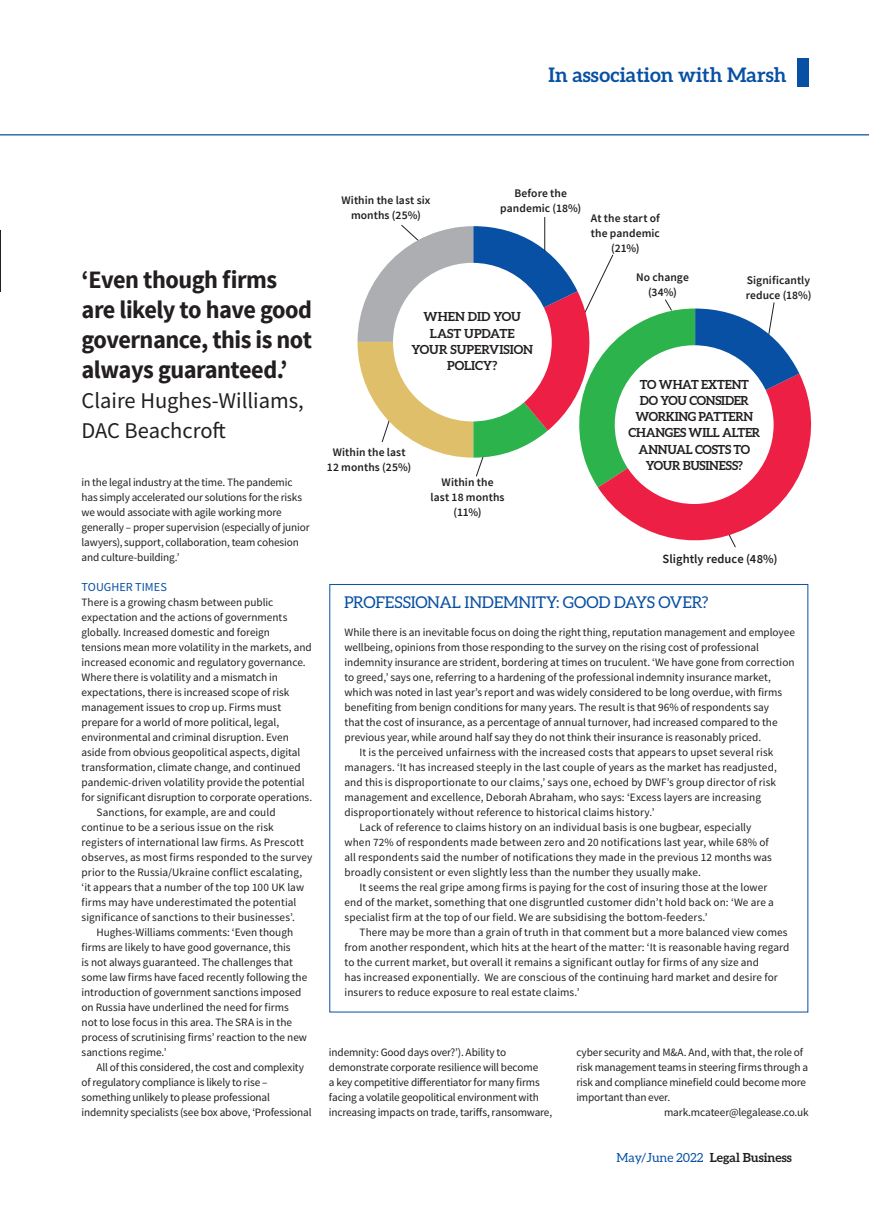
<style>
.page{position:relative;width:869px;height:1205px;background:#fff}
.page>*{position:absolute;margin:0;border:0;box-sizing:border-box;transform-origin:0 0}
.t1{font:700 25px/30px "Source Sans Pro";letter-spacing:-.02em;color:#231f20}
.t2{font:22.5px/30px "Source Sans Pro";color:#231f20}
.t3{font:700 20px "Aleo";color:#0850a3}
.t4{font:16.25px "Aleo";letter-spacing:-.01em;color:#0850a3}
.t5{font:700 12.5px/16.2px "Aleo";letter-spacing:-.015em;color:#231f20;text-align:center}
.t6{font:600 12.5px "Source Sans Pro";letter-spacing:.005em;color:#231f20}
.t7{font:12.25px "Source Sans Pro";color:#0850a3}
.t8{font:600 11.5px/15px "Source Sans Pro";letter-spacing:.01em;color:#231f20;text-align:center}
.t9{font:11.25px/15px "Source Sans Pro";color:#231f20}
.s1{font-weight:400;color:#0850a3}
</style>
<div class="page">
<div style="left:797px;top:58px;width:11px;height:28px;background:#0850a3"></div>
<hr style="left:0;top:134px;width:868px;height:1px;background:#0850a3">
<hr style="left:0;top:230px;width:1px;height:61px;background:#231f20">
<svg style="left:357px;top:225px;width:453px;height:322px"></svg>
<div style="left:614px;top:345px;width:159px;height:159px;background:#fff;border-radius:50%"></div>
<hr style="left:544px;top:217px;width:1px;height:34px;background:#231f20">
<h3 class="t3" style="left:548px;top:63px;width:239px">In association with Marsh</h3>
<h1 class="t1" style="left:81px;top:266px;width:232px">‘Even though firms are likely to have good governance, this is not always guaranteed.’</h1>
<h2 class="t2" style="left:81px;top:385px;width:224px">Claire Hughes-Williams,<br>DAC Beachcroft</h2>
<p class="t9" style="left:81px;top:475px;width:229px">in the legal industry at the time. The pandemic has simply accelerated our solutions for the risks we would associate with agile working more generally – proper supervision (especially of junior lawyers), support, collaboration, team cohesion and culture-building.’</p>
<p class="t7" style="left:81px;top:579px;width:87px">TOUGHER TIMES</p>
<p class="t9" style="left:81px;top:595px;width:193px">There is a growing chasm between public</p>
<p class="t9" style="left:81px;top:610px;width:207px">expectation and the actions of governments</p>
<p class="t9" style="left:81px;top:625px;width:190px">globally. Increased domestic and foreign</p>
<p class="t9" style="left:81px;top:640px;width:231px">tensions mean more volatility in the markets, and</p>
<p class="t9" style="left:81px;top:655px;width:225px">increased economic and regulatory governance.</p>
<p class="t9" style="left:81px;top:670px;width:198px">Where there is volatility and a mismatch in</p>
<p class="t9" style="left:81px;top:685px;width:209px">expectations, there is increased scope of risk</p>
<p class="t9" style="left:81px;top:700px;width:201px">management issues to crop up. Firms must</p>
<p class="t9" style="left:81px;top:715px;width:199px">prepare for a world of more political, legal,</p>
<p class="t9" style="left:81px;top:730px;width:209px">environmental and criminal disruption. Even</p>
<p class="t9" style="left:81px;top:745px;width:220px">aside from obvious geopolitical aspects, digital</p>
<p class="t9" style="left:81px;top:760px;width:220px">transformation, climate change, and continued</p>
<p class="t9" style="left:81px;top:775px;width:224px">pandemic-driven volatility provide the potential</p>
<p class="t9" style="left:81px;top:790px;width:232px">for significant disruption to corporate operations.</p>
<p class="t9" style="left:96px;top:805px;width:180px">Sanctions, for example, are and could</p>
<p class="t9" style="left:81px;top:820px;width:193px">continue to be a serious issue on the risk</p>
<p class="t9" style="left:81px;top:835px;width:224px">registers of international law firms. As Prescott</p>
<p class="t9" style="left:81px;top:850px;width:232px">observes, as most firms responded to the survey</p>
<p class="t9" style="left:81px;top:865px;width:222px">prior to the Russia/Ukraine conflict escalating,</p>
<p class="t9" style="left:81px;top:880px;width:224px">‘it appears that a number of the top 100 UK law</p>
<p class="t9" style="left:81px;top:895px;width:216px">firms may have underestimated the potential</p>
<p class="t9" style="left:81px;top:910px;width:215px">significance of sanctions to their businesses’.</p>
<p class="t9" style="left:96px;top:925px;width:198px">Hughes-Williams comments: ‘Even though</p>
<p class="t9" style="left:81px;top:940px;width:210px">firms are likely to have good governance, this</p>
<p class="t9" style="left:81px;top:955px;width:213px">is not always guaranteed. The challenges that</p>
<p class="t9" style="left:81px;top:970px;width:227px">some law firms have faced recently following the</p>
<p class="t9" style="left:81px;top:985px;width:221px">introduction of government sanctions imposed</p>
<p class="t9" style="left:81px;top:1000px;width:208px">on Russia have underlined the need for firms</p>
<p class="t9" style="left:81px;top:1015px;width:212px">not to lose focus in this area. The SRA is in the</p>
<p class="t9" style="left:81px;top:1030px;width:227px">process of scrutinising firms’ reaction to the new</p>
<p class="t9" style="left:81px;top:1045px;width:86px">sanctions regime.’</p>
<p class="t9" style="left:96px;top:1060px;width:209px">All of this considered, the cost and complexity</p>
<p class="t9" style="left:81px;top:1075px;width:187px">of regulatory compliance is likely to rise –</p>
<p class="t9" style="left:81px;top:1090px;width:190px">something unlikely to please professional</p>
<p class="t9" style="left:81px;top:1105px;width:231px">indemnity specialists (see box above, ‘Professional</p>
<p class="t8" style="left:341px;top:192px;width:90px">Within the last six months (25%)</p>
<p class="t8" style="left:500px;top:186px;width:83px">Before the pandemic (18%)</p>
<p class="t5" style="left:411px;top:308px;width:123px">WHEN DID YOU<br>LAST UPDATE<br>YOUR SUPERVISION<br>POLICY?</p>
<p class="t8" style="left:327px;top:445px;width:86px">Within the last<br>12 months (25%)</p>
<p class="t8" style="left:430px;top:475px;width:75px">Within the<br>last 18 months (11%)</p>
<p class="t8" style="left:590px;top:211px;width:71px">At the start of the pandemic (21%)</p>
<p class="t8" style="left:636px;top:270px;width:54px">No change (34%)</p>
<p class="t8" style="left:745px;top:272px;width:67px;text-align:left">Significantly reduce (18%)</p>
<p class="t5" style="left:628px;top:376px;width:133px">TO WHAT EXTENT<br>DO YOU CONSIDER<br>WORKING PATTERN<br>CHANGES WILL ALTER<br>ANNUAL COSTS TO<br>YOUR BUSINESS?</p>
<p class="t6" style="left:662px;top:550px;width:116px">Slightly reduce (48%)</p>
<h3 class="t4" style="left:344px;top:593px;width:365px">PROFESSIONAL INDEMNITY: GOOD DAYS OVER?</h3>
<p class="t9" style="left:344px;top:625px;width:451px">While there is an inevitable focus on doing the right thing, reputation management and employee</p>
<p class="t9" style="left:344px;top:640px;width:415px">wellbeing, opinions from those responding to the survey on the rising cost of professional</p>
<p class="t9" style="left:344px;top:655px;width:451px">indemnity insurance are strident, bordering at times on truculent. ‘We have gone from correction</p>
<p class="t9" style="left:344px;top:670px;width:427px">to greed,’ says one, referring to a hardening of the professional indemnity insurance market,</p>
<p class="t9" style="left:344px;top:685px;width:439px">which was noted in last year’s report and was widely considered to be long overdue, with firms</p>
<p class="t9" style="left:344px;top:700px;width:425px">benefiting from benign conditions for many years. The result is that 96% of respondents say</p>
<p class="t9" style="left:344px;top:715px;width:434px">that the cost of insurance, as a percentage of annual turnover, had increased compared to the</p>
<p class="t9" style="left:344px;top:730px;width:418px">previous year, while around half say they do not think their insurance is reasonably priced.</p>
<p class="t9" style="left:359px;top:745px;width:415px">It is the perceived unfairness with the increased costs that appears to upset several risk</p>
<p class="t9" style="left:344px;top:760px;width:433px">managers. ‘It has increased steeply in the last couple of years as the market has readjusted,</p>
<p class="t9" style="left:344px;top:775px;width:433px">and this is disproportionate to our claims,’ says one, echoed by DWF’s group director of risk</p>
<p class="t9" style="left:344px;top:790px;width:418px">management and excellence, Deborah Abraham, who says: ‘Excess layers are increasing</p>
<p class="t9" style="left:344px;top:805px;width:311px">disproportionately without reference to historical claims history.’</p>
<p class="t9" style="left:359px;top:820px;width:393px">Lack of reference to claims history on an individual basis is one bugbear, especially</p>
<p class="t9" style="left:344px;top:835px;width:425px">when 72% of respondents made between zero and 20 notifications last year, while 68% of</p>
<p class="t9" style="left:344px;top:850px;width:429px">all respondents said the number of notifications they made in the previous 12 months was</p>
<p class="t9" style="left:344px;top:865px;width:358px">broadly consistent or even slightly less than the number they usually make.</p>
<p class="t9" style="left:359px;top:880px;width:409px">It seems the real gripe among firms is paying for the cost of insuring those at the lower</p>
<p class="t9" style="left:344px;top:895px;width:430px">end of the market, something that one disgruntled customer didn’t hold back on: ‘We are a</p>
<p class="t9" style="left:344px;top:910px;width:364px">specialist firm at the top of our field. We are subsidising the bottom-feeders.’</p>
<p class="t9" style="left:359px;top:925px;width:429px">There may be more than a grain of truth in that comment but a more balanced view comes</p>
<p class="t9" style="left:344px;top:940px;width:446px">from another respondent, which hits at the heart of the matter: ‘It is reasonable having regard</p>
<p class="t9" style="left:344px;top:955px;width:416px">to the current market, but overall it remains a significant outlay for firms of any size and</p>
<p class="t9" style="left:344px;top:970px;width:434px">has increased exponentially. We are conscious of the continuing hard market and desire for</p>
<p class="t9" style="left:344px;top:985px;width:236px">insurers to reduce exposure to real estate claims.’</p>
<p class="t9" style="left:329px;top:1045px;width:225px">indemnity: Good days over?’). Ability to demonstrate corporate resilience will become<br>a key competitive differentiator for many firms facing a volatile geopolitical environment with increasing impacts on trade, tariffs, ransomware,</p>
<p class="t9" style="left:576px;top:1045px;width:228px">cyber security and M&amp;A. And, with that, the role of</p>
<p class="t9" style="left:576px;top:1060px;width:233px">risk management teams in steering firms through a</p>
<p class="t9" style="left:576px;top:1075px;width:231px">risk and compliance minefield could become more</p>
<p class="t9" style="left:576px;top:1090px;width:95px">important than ever.</p>
<p class="t9" style="left:663px;top:1105px;width:146px">mark.mcateer@legalease.co.uk</p>
<p class="t5" style="left:616px;top:1148px;width:177px"><span class="s1">May/June 2022</span> Legal Business</p>
</div>
